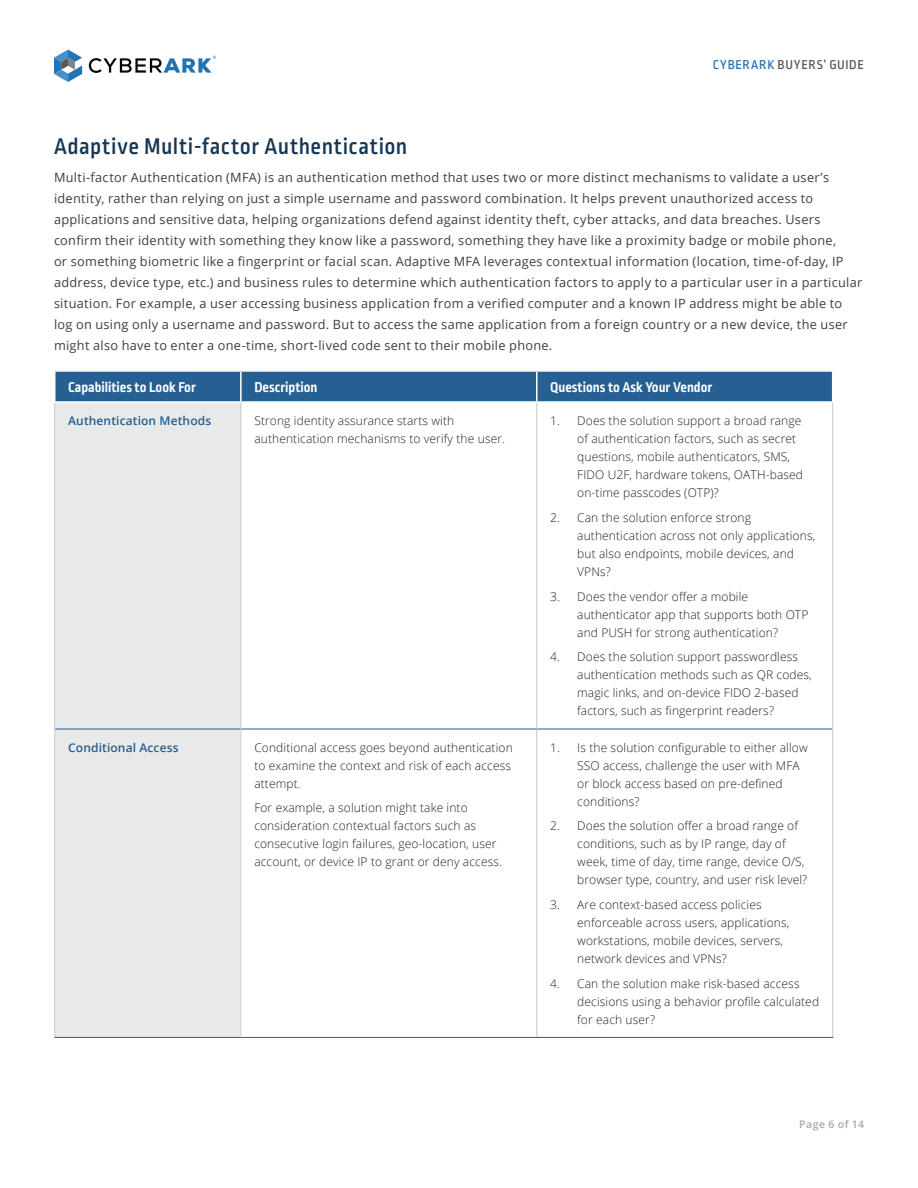
<style>
.page{position:relative;width:918px;height:1188px;background:#fff}
.page>*{position:absolute;margin:0;border:0;box-sizing:border-box;transform-origin:0 0}
.H1_-_body{font:500 24px "Ropa Sans Pro";letter-spacing:.03em;color:#153653}
.table_head_text{font:700 15px "Ropa Sans Pro";color:#fff}
.t1{font:500 13.5px "Ropa Sans Pro";letter-spacing:.06em;color:#58595b}
.Body{font:12.75px/21px "Open Sans";letter-spacing:.025em;color:#3e3e3f}
.table__normal_text{font:300 12px/18px "Open Sans";letter-spacing:.01em;color:#231f20}
.table_bold_text_blue{font:600 12px "Open Sans";letter-spacing:.01em;color:#265f91}
.t2{font:600 10.5px "Open Sans";letter-spacing:.045em;color:#a6a8ab}
.s1{color:#2f73b0}
</style>
<div class="page">
<svg style="left:54px;top:50px;width:28px;height:32px"></svg>
<svg style="left:89px;top:56px;width:127px;height:17px"></svg>
<div style="left:55px;top:403px;width:185px;height:634px;background:#e8e9e9"></div>
<svg style="left:241px;top:403px;width:591px;height:634px"></svg>
<hr style="left:832px;top:403px;width:1px;height:326px;background:#cdcdce">
<hr style="left:536px;top:729px;width:1px;height:308px;background:#cdcdce">
<hr style="left:832px;top:729px;width:1px;height:308px;background:#cdcdce">
<hr style="left:55px;top:729px;width:186px;height:1px;background:#265f91">
<hr style="left:241px;top:729px;width:296px;height:1px;background:#265f91">
<hr style="left:537px;top:729px;width:295px;height:1px;background:#265f91">
<hr style="left:54px;top:1037px;width:187px;height:1px;background:#265f91">
<hr style="left:241px;top:1037px;width:296px;height:1px;background:#265f91">
<hr style="left:537px;top:1037px;width:296px;height:1px;background:#265f91">
<hr style="left:54px;top:403px;width:1px;height:326px;background:#cdcdce">
<hr style="left:54px;top:729px;width:1px;height:308px;background:#cdcdce">
<hr style="left:240px;top:729px;width:1px;height:308px;background:#cdcdce">
<div style="left:55px;top:371px;width:778px;height:30px;background:#265f91"></div>
<hr style="left:240px;top:403px;width:1px;height:326px;background:#cdcdce">
<hr style="left:536px;top:403px;width:1px;height:326px;background:#cdcdce">
<p class="t1" style="left:713px;top:58px;width:153px"><span class="s1">CYBERARK</span> BUYERS’ GUIDE</p>
<p class="H1_-_body" style="left:54px;top:133px;width:355px">Adaptive Multi-factor Authentication</p>
<p class="Body" style="left:54px;top:166px;width:810px">Multi-factor Authentication (MFA) is an authentication method that uses two or more distinct mechanisms to validate a user’s identity, rather than relying on just a simple username and password combination. It helps prevent unauthorized access to applications and sensitive data, helping organizations defend against identity theft, cyber attacks, and data breaches. Users confirm their identity with something they know like a password, something they have like a proximity badge or mobile phone,<br>or something biometric like a fingerprint or facial scan. Adaptive MFA leverages contextual information (location, time-of-day, IP address, device type, etc.) and business rules to determine which authentication factors to apply to a particular user in a particular situation. For example, a user accessing business application from a verified computer and a known IP address might be able to log on using only a username and password. But to access the same application from a foreign country or a new device, the user might also have to enter a one-time, short-lived code sent to their mobile phone.</p>
<p class="table_head_text" style="left:68px;top:379px;width:129px">Capabilities to Look For</p>
<p class="table_head_text" style="left:254px;top:379px;width:65px">Description</p>
<p class="table_head_text" style="left:550px;top:379px;width:164px">Questions to Ask Your Vendor</p>
<p class="table_bold_text_blue" style="left:68px;top:413px;width:145px">Authentication Methods</p>
<p class="table__normal_text" style="left:254px;top:412px;width:252px">Strong identity assurance starts with authentication mechanisms to verify the user.</p>
<p class="table__normal_text" style="left:577px;top:412px;width:227px;text-indent:-27px">1. Does the solution support a broad range of authentication factors, such as secret questions, mobile authenticators, SMS, FIDO U2F, hardware tokens, OATH-based on-time passcodes (OTP)?</p>
<p class="table__normal_text" style="left:577px;top:508px;width:240px;text-indent:-27px">2. Can the solution enforce strong authentication across not only applications, but also endpoints, mobile devices, and<br>VPNs?</p>
<p class="table__normal_text" style="left:577px;top:587px;width:233px;text-indent:-27px">3. Does the vendor offer a mobile authenticator app that supports both OTP and PUSH for strong authentication?</p>
<p class="table__normal_text" style="left:577px;top:648px;width:236px;text-indent:-27px">4. Does the solution support passwordless authentication methods such as QR codes, magic links, and on-device FIDO 2-based factors, such as fingerprint readers?</p>
<p class="table_bold_text_blue" style="left:68px;top:739px;width:112px">Conditional Access</p>
<p class="table__normal_text" style="left:254px;top:738px;width:260px">Conditional access goes beyond authentication to examine the context and risk of each access attempt.</p>
<p class="table__normal_text" style="left:254px;top:799px;width:249px">For example, a solution might take into consideration contextual factors such as consecutive login failures, geo-location, user account, or device IP to grant or deny access.</p>
<p class="table__normal_text" style="left:577px;top:738px;width:232px;text-indent:-27px">1. Is the solution configurable to either allow SSO access, challenge the user with MFA or block access based on pre-defined conditions?</p>
<p class="table__normal_text" style="left:577px;top:817px;width:232px;text-indent:-27px">2. Does the solution offer a broad range of conditions, such as by IP range, day of week, time of day, time range, device O/S, browser type, country, and user risk level?</p>
<p class="table__normal_text" style="left:577px;top:896px;width:214px;text-indent:-27px">3. Are context-based access policies enforceable across users, applications, workstations, mobile devices, servers, network devices and VPNs?</p>
<p class="table__normal_text" style="left:577px;top:974px;width:243px;text-indent:-27px">4. Can the solution make risk-based access decisions using a behavior profile calculated for each user?</p>
<p class="t2" style="left:799px;top:1117px;width:66px">Page 6 of 14</p>
</div>
